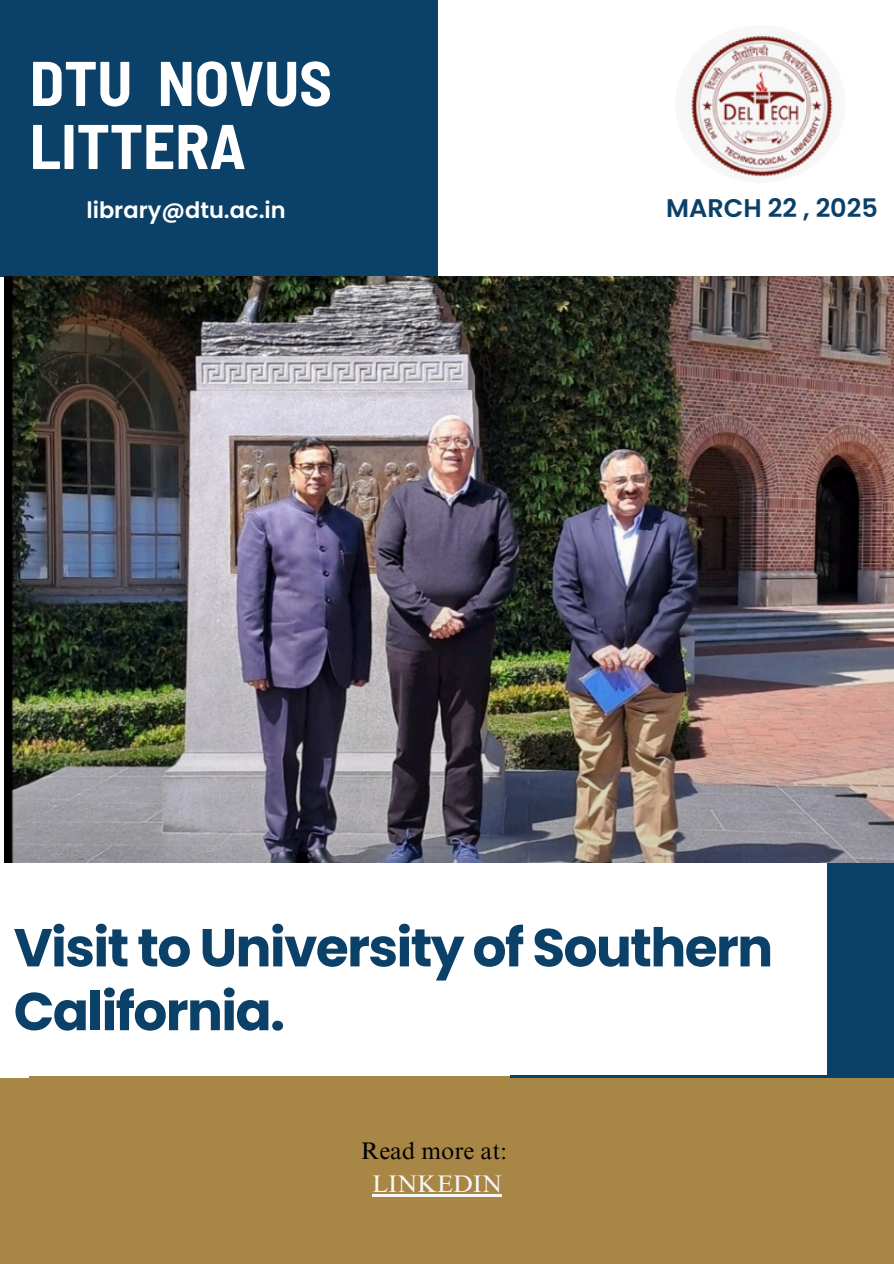
<style>
.page{position:relative;width:894px;height:1264px;background:#fff}
.page>*{position:absolute;margin:0;border:0;box-sizing:border-box;transform-origin:0 0}
.t1{font:700 semi-condensed 63px/63px "Barlow";color:#fff}
.t2{font:700 53.4px/63.8px "Poppins";letter-spacing:-.03em;color:#0b4068}
.t3{font:600 25.5px "Poppins";color:#0b4068}
.t4{font:24px/32.7px "Times NRMT Pro";color:#000;text-align:center}
.t5{font:600 22.5px "Poppins";color:#fff}
.s1{color:#f6f6f6}
</style>
<div class="page">
<div style="left:0;top:0;width:437px;height:276px;background:#0b4068"></div>
<div style="left:827px;top:801px;width:66px;height:462px;background:#0b4068"></div>
<img style="left:4px;top:276px;width:889px;height:587px">
<img style="left:675px;top:25px;width:170px;height:158px;border-radius:50%">
<div style="left:510px;top:1075px;width:383px;height:18px;background:#0b4068"></div>
<div style="left:0;top:1078px;width:893px;height:185px;background:#a88746"></div>
<hr style="left:372px;top:1193px;width:129px;height:3px;background:#f6f6f6">
<p class="t1" style="left:30px;top:49px;width:304px">DTU NOVUS<br>LITTERA</p>
<p class="t5" style="left:86px;top:195px;width:201px">library@dtu.ac.in</p>
<h3 class="t3" style="left:666px;top:190px;width:213px">MARCH 22 , 2025</h3>
<h2 class="t2" style="left:14px;top:915px;width:760px">Visit to University of Southern<br>California.</h2>
<p class="t4" style="left:361px;top:1137px;width:147px">Read more at:<br><span class="s1">LINKEDIN</span></p>
</div>
